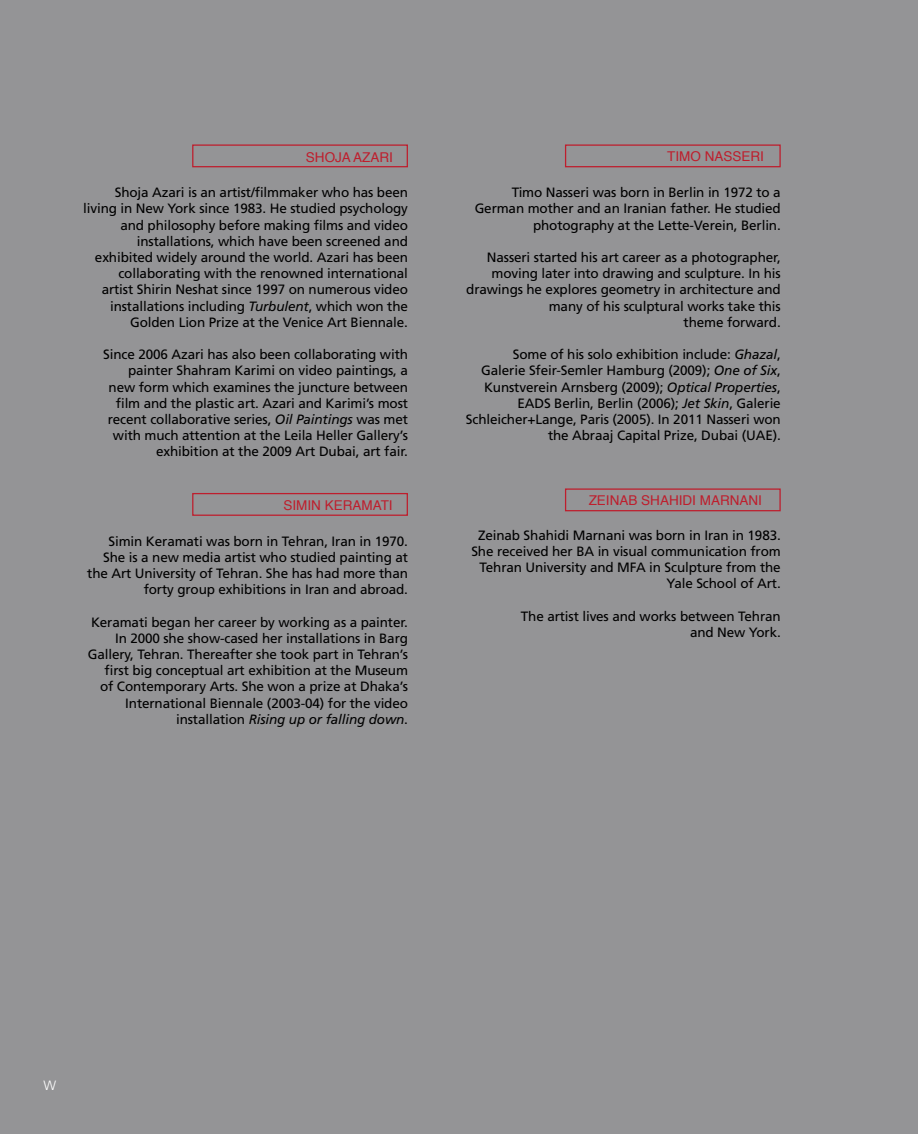
<style>
.page{position:relative;width:918px;height:1134px;background:#949496}
.page>*{position:absolute;margin:0;border:0;box-sizing:border-box;transform-origin:0 0}
.t1{font:13.5px/16.2px "Frutiger LT Std";letter-spacing:-.01em;color:#000;text-align:right}
.t2{font:13.5px "Helvetica";color:#be1e2d}
.t3{font:300 13.5px "Frutiger";color:#fff}
.s1{font-style:italic}
</style>
<div class="page">
<div style="left:192px;top:144px;width:216px;height:23px;border:1px solid #be1e2d"></div>
<div style="left:565px;top:144px;width:216px;height:23px;border:1px solid #be1e2d"></div>
<div style="left:192px;top:493px;width:216px;height:23px;border:1px solid #be1e2d"></div>
<div style="left:565px;top:488px;width:216px;height:23px;border:1px solid #be1e2d"></div>
<p class="t2" style="left:306px;top:148px;width:89px">SHOJA AZARI</p>
<p class="t2" style="left:667px;top:147px;width:98px">TIMO NASSERI</p>
<p class="t1" style="left:83px;top:184px;width:326px">Shoja Azari is an artist/filmmaker who has been living in New York since 1983. He studied psychology and philosophy before making films and video installations, which have been screened and exhibited widely around the world. Azari has been collaborating with the renowned international<br>artist Shirin Neshat since 1997 on numerous video installations including <span class="s1">Turbulent</span>, which won the Golden Lion Prize at the Venice Art Biennale.</p>
<p class="t1" style="left:103px;top:346px;width:306px">Since 2006 Azari has also been collaborating with painter Shahram Karimi on video paintings, a new form which examines the juncture between film and the plastic art. Azari and Karimi’s most recent collaborative series, <span class="s1">Oil Paintings</span> was met with much attention at the Leila Heller Gallery’s exhibition at the 2009 Art Dubai, art fair.</p>
<p class="t1" style="left:475px;top:184px;width:308px">Timo Nasseri was born in Berlin in 1972 to a<br>German mother and an Iranian father. He studied photography at the Lette-Verein, Berlin.</p>
<p class="t1" style="left:466px;top:249px;width:316px">Nasseri started his art career as a photographer, moving later into drawing and sculpture. In his drawings he explores geometry in architecture and many of his sculptural works take this<br>theme forward.</p>
<p class="t1" style="left:466px;top:346px;width:316px">Some of his solo exhibition include: <span class="s1">Ghazal</span>, Galerie Sfeir-Semler Hamburg (2009); <span class="s1">One of Six</span>, Kunstverein Arnsberg (2009); <span class="s1">Optical Properties</span>, EADS Berlin, Berlin (2006); <span class="s1">Jet Skin</span>, Galerie Schleicher+Lange, Paris (2005). In 2011 Nasseri won the Abraaj Capital Prize, Dubai (UAE).</p>
<p class="t2" style="left:283px;top:496px;width:111px">SIMIN KERAMATI</p>
<p class="t2" style="left:589px;top:491px;width:132px">ZEINAB SHAHIDI MARNANI</p>
<p class="t1" style="left:87px;top:533px;width:322px">Simin Keramati was born in Tehran, Iran in 1970.<br>She is a new media artist who studied painting at the Art University of Tehran. She has had more than forty group exhibitions in Iran and abroad.</p>
<p class="t1" style="left:88px;top:614px;width:322px">Keramati began her career by working as a painter.<br>In 2000 she show-cased her installations in Barg Gallery, Tehran. Thereafter she took part in Tehran’s first big conceptual art exhibition at the Museum of Contemporary Arts. She won a prize at Dhaka’s International Biennale (2003-04) for the video installation <span class="s1">Rising up or falling down</span>.</p>
<p class="t1" style="left:471px;top:527px;width:311px">Zeinab Shahidi Marnani was born in Iran in 1983.<br>She received her BA in visual communication from Tehran University and MFA in Sculpture from the Yale School of Art.</p>
<p class="t1" style="left:521px;top:608px;width:261px">The artist lives and works between Tehran and New York.</p>
<p class="t3" style="left:43px;top:1078px;width:14px">W</p>
</div>
